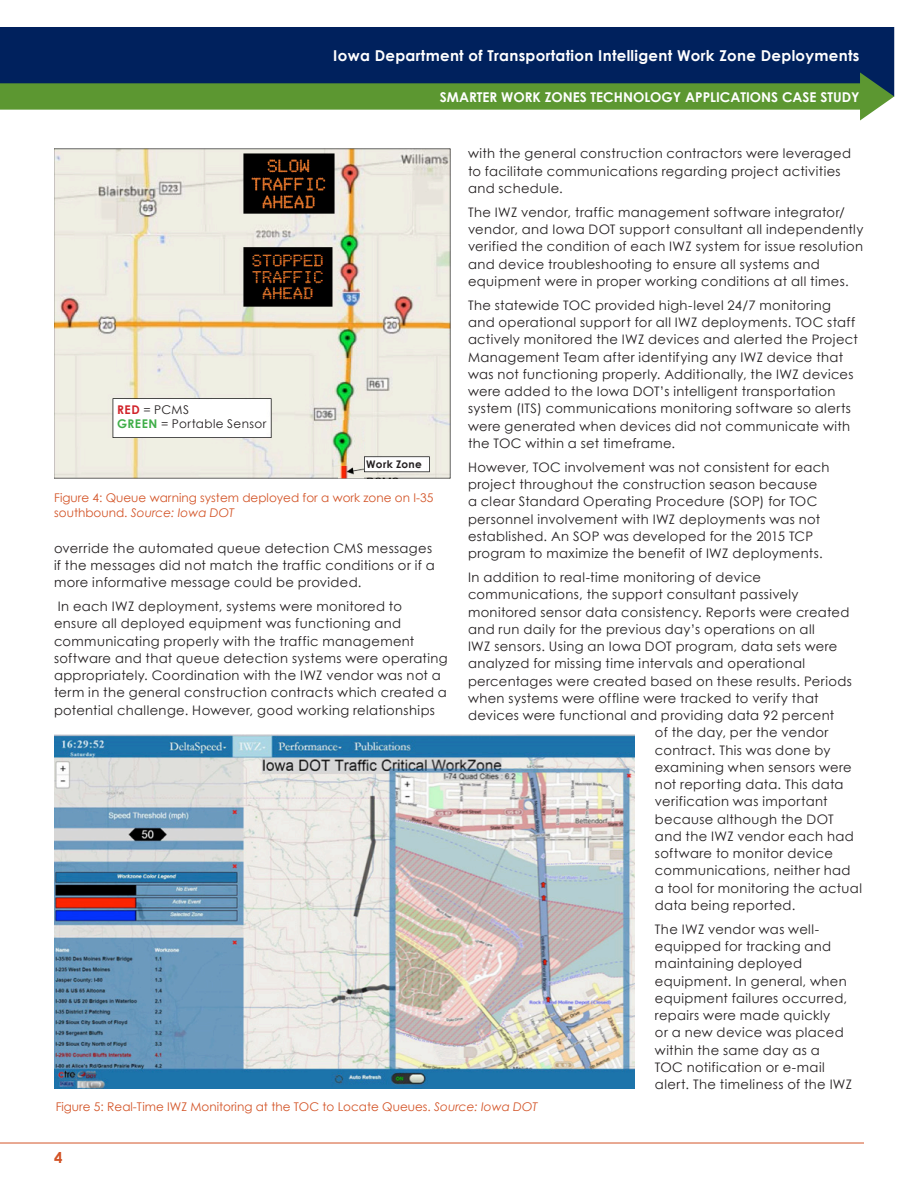
<style>
.page{position:relative;width:918px;height:1188px;background:#fff}
.page>*{position:absolute;margin:0;border:0;box-sizing:border-box;transform-origin:0 0}
.Heading_Level_1{font:700 15px "Century Gothic";letter-spacing:.02em;color:#fff}
.body{font:700 15px "Century Gothic";color:#d35427}
.Heading_Level_1-2{font:700 13.5px "Century Gothic";color:#fff}
.body-2{font:13.2px/17.2px "Century Gothic";letter-spacing:.03em;color:#231f20}
.Image_Caption{font:12px/15px "Century Gothic";color:#d35427}
.body-3{font:12px "Century Gothic";letter-spacing:.03em;color:#231f20}
.body-4{font:700 10.5px "Century Gothic";letter-spacing:.035em;color:#231f20}
.s1{font-weight:700;color:#d1232a}
.s2{font-weight:700;color:#40ae49}
.s3{font-style:italic}
</style>
<div class="page">
<hr style="left:0;top:1143px;width:864px;height:1px;background:#d35427">
<div style="left:0;top:27px;width:894px;height:44px;background:#00215d"></div>
<svg style="left:0;top:71px;width:894px;height:49px;fill:#5c9731"></svg>
<img style="left:54px;top:149px;width:396px;height:330px">
<img style="left:54px;top:735px;width:581px;height:354px">
<h1 class="Heading_Level_1" style="left:333px;top:46px;width:528px">Iowa Department of Transportation Intelligent Work Zone Deployments</h1>
<h1 class="Heading_Level_1-2" style="left:440px;top:89px;width:421px">SMARTER WORK ZONES TECHNOLOGY APPLICATIONS CASE STUDY</h1>
<p class="body-3" style="left:117px;top:403px;width:73px"><span class="s1">RED</span> = PCMS</p>
<p class="body-3" style="left:117px;top:416px;width:151px"><span class="s2">GREEN</span> = Portable Sensor</p>
<p class="body-4" style="left:366px;top:457px;width:57px">Work Zone</p>
<p class="Image_Caption" style="left:54px;top:490px;width:381px">Figure 4: Queue warning system deployed for a work zone on I-35 southbound. <span class="s3">Source: Iowa DOT</span></p>
<p class="body-2" style="left:54px;top:539px;width:382px">override the automated queue detection CMS messages if the messages did not match the traffic conditions or if a more informative message could be provided.</p>
<p class="body-2" style="left:54px;top:598px;width:395px">In each IWZ deployment, systems were monitored to<br>ensure all deployed equipment was functioning and communicating properly with the traffic management software and that queue detection systems were operating appropriately. Coordination with the IWZ vendor was not a term in the general construction contracts which created a potential challenge. However, good working relationships</p>
<p class="body-2" style="left:468px;top:145px;width:385px">with the general construction contractors were leveraged to facilitate communications regarding project activities and schedule.</p>
<p class="body-2" style="left:468px;top:203px;width:397px">The IWZ vendor, traffic management software integrator/ vendor, and Iowa DOT support consultant all independently verified the condition of each IWZ system for issue resolution and device troubleshooting to ensure all systems and equipment were in proper working conditions at all times.</p>
<p class="body-2" style="left:468px;top:296px;width:391px">The statewide TOC provided high-level 24/7 monitoring and operational support for all IWZ deployments. TOC staff actively monitored the IWZ devices and alerted the Project Management Team after identifying any IWZ device that was not functioning properly. Additionally, the IWZ devices were added to the Iowa DOT’s intelligent transportation system (ITS) communications monitoring software so alerts were generated when devices did not communicate with the TOC within a set timeframe.</p>
<p class="body-2" style="left:468px;top:458px;width:363px">However, TOC involvement was not consistent for each project throughout the construction season because a clear Standard Operating Procedure (SOP) for TOC personnel involvement with IWZ deployments was not established. An SOP was developed for the 2015 TCP program to maximize the benefit of IWZ deployments.</p>
<p class="body-2" style="left:468px;top:569px;width:295px">In addition to real-time monitoring of device</p>
<p class="body-2" style="left:468px;top:586px;width:332px">communications, the support consultant passively</p>
<p class="body-2" style="left:468px;top:603px;width:383px">monitored sensor data consistency. Reports were created</p>
<p class="body-2" style="left:468px;top:620px;width:348px">and run daily for the previous day’s operations on all</p>
<p class="body-2" style="left:468px;top:638px;width:371px">IWZ sensors. Using an Iowa DOT program, data sets were</p>
<p class="body-2" style="left:468px;top:655px;width:339px">analyzed for missing time intervals and operational</p>
<p class="body-2" style="left:468px;top:672px;width:385px">percentages were created based on these results. Periods</p>
<p class="body-2" style="left:468px;top:689px;width:352px">when systems were offline were tracked to verify that</p>
<p class="body-2" style="left:468px;top:707px;width:368px">devices were functional and providing data 92 percent</p>
<p class="body-2" style="left:655px;top:724px;width:175px">of the day, per the vendor</p>
<p class="body-2" style="left:655px;top:741px;width:177px">contract. This was done by</p>
<p class="body-2" style="left:655px;top:758px;width:198px">examining when sensors were</p>
<p class="body-2" style="left:655px;top:776px;width:190px">not reporting data. This data</p>
<p class="body-2" style="left:655px;top:793px;width:174px">verification was important</p>
<p class="body-2" style="left:655px;top:810px;width:180px">because although the DOT</p>
<p class="body-2" style="left:655px;top:827px;width:200px">and the IWZ vendor each had</p>
<p class="body-2" style="left:655px;top:845px;width:180px">software to monitor device</p>
<p class="body-2" style="left:655px;top:862px;width:197px">communications, neither had</p>
<p class="body-2" style="left:655px;top:879px;width:208px">a tool for monitoring the actual</p>
<p class="body-2" style="left:655px;top:896px;width:142px">data being reported.</p>
<p class="body-2" style="left:655px;top:920px;width:199px">The IWZ vendor was well&shy;equipped for tracking and maintaining deployed equipment. In general, when equipment failures occurred, repairs were made quickly<br>or a new device was placed within the same day as a<br>TOC notification or e-mail alert. The timeliness of the IWZ</p>
<p class="Image_Caption" style="left:56px;top:1099px;width:483px">Figure 5: Real-Time IWZ Monitoring at the TOC to Locate Queues. <span class="s3">Source: Iowa DOT</span></p>
<p class="body" style="left:54px;top:1148px;width:10px">4</p>
</div>
